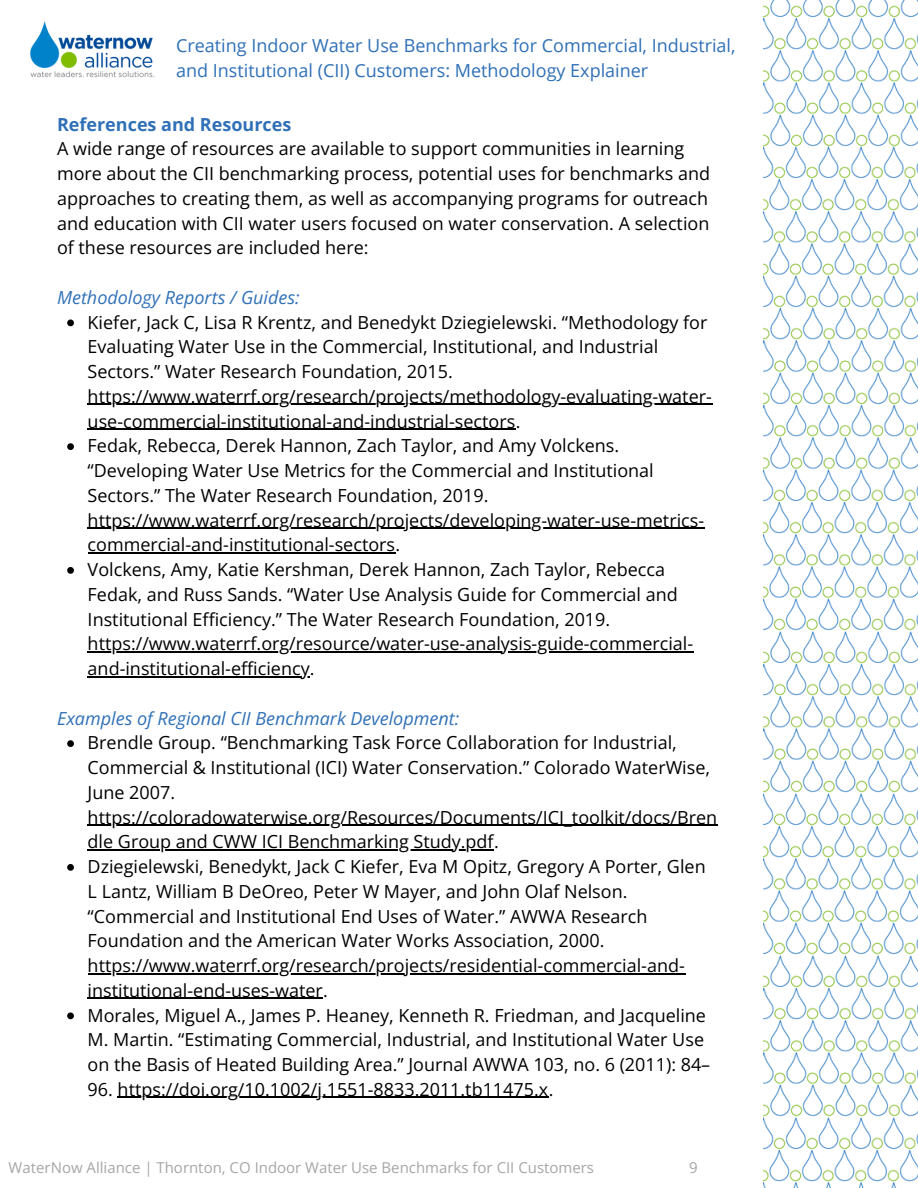
<style>
.page{position:relative;width:918px;height:1188px;background:#fff}
.page>*{position:absolute;margin:0;border:0;box-sizing:border-box;transform-origin:0 0}
.t1{font:18px/24.8px "Open Sans";color:#000}
.t2{font:18px/24.8px "Open Sans";color:#2f70b7}
.t3{font:italic 18px "Open Sans";color:#2f70b7}
.t4{font:15px "Open Sans";color:#a6a6a6}
.s1{font-weight:700;color:#2f70b7}
.s2{font-style:italic;color:#2f70b7}
</style>
<div class="page">
<img style="left:764px;top:0;width:154px;height:146px">
<img style="left:764px;top:146px;width:154px;height:160px">
<img style="left:764px;top:306px;width:154px;height:324px">
<img style="left:764px;top:630px;width:154px;height:324px">
<img style="left:764px;top:954px;width:154px;height:234px">
<img style="left:30px;top:21px;width:125px;height:57px">
<svg style="left:67px;top:320px;width:7px;height:6px"></svg>
<hr style="left:88px;top:404px;width:625px;height:1px;background:#000">
<hr style="left:88px;top:429px;width:428px;height:1px;background:#000">
<svg style="left:67px;top:443px;width:7px;height:7px"></svg>
<hr style="left:88px;top:528px;width:617px;height:1px;background:#000">
<hr style="left:88px;top:552px;width:307px;height:2px;background:#000">
<svg style="left:67px;top:567px;width:7px;height:7px"></svg>
<hr style="left:88px;top:651px;width:606px;height:1px;background:#000">
<hr style="left:88px;top:676px;width:222px;height:1px;background:#000">
<svg style="left:67px;top:740px;width:7px;height:7px"></svg>
<hr style="left:88px;top:825px;width:630px;height:1px;background:#000">
<hr style="left:88px;top:849px;width:406px;height:1px;background:#000">
<svg style="left:67px;top:864px;width:7px;height:7px"></svg>
<hr style="left:88px;top:973px;width:598px;height:1px;background:#000">
<hr style="left:88px;top:998px;width:235px;height:1px;background:#000">
<svg style="left:67px;top:1012px;width:7px;height:7px"></svg>
<hr style="left:118px;top:1097px;width:431px;height:1px;background:#000">
<p class="t2" style="left:176px;top:32px;width:561px">Creating Indoor Water Use Benchmarks for Commercial, Industrial, and Institutional (CII) Customers: Methodology Explainer</p>
<h1 class="t1" style="left:57px;top:111px;width:655px"><span class="s1">References and Resources<br></span>A wide range of resources are available to support communities in learning more about the CII benchmarking process, potential uses for benchmarks and approaches to creating them, as well as accompanying programs for outreach and education with CII water users focused on water conservation. A selection of these resources are included here:</h1>
<h1 class="t3" style="left:57px;top:285px;width:244px">Methodology Reports / Guides:</h1>
<h1 class="t1" style="left:88px;top:309px;width:621px">Kiefer, Jack C, Lisa R Krentz, and Benedykt Dziegielewski. “Methodology for<br>Evaluating Water Use in the Commercial, Institutional, and Industrial<br>Sectors.” Water Research Foundation, 2015.</h1>
<p class="t1" style="left:88px;top:383px;width:626px">https://www.waterrf.org/research/projects/methodology-evaluating-water&shy;use-commercial-institutional-and-industrial-sectors.<br>Fedak, Rebecca, Derek Hannon, Zach Taylor, and Amy Volckens. “Developing Water Use Metrics for the Commercial and Institutional Sectors.” The Water Research Foundation, 2019.</p>
<p class="t1" style="left:88px;top:507px;width:618px">https://www.waterrf.org/research/projects/developing-water-use-metrics&shy;commercial-and-institutional-sectors.<br>Volckens, Amy, Katie Kershman, Derek Hannon, Zach Taylor, Rebecca Fedak, and Russ Sands. “Water Use Analysis Guide for Commercial and Institutional Efficiency.” The Water Research Foundation, 2019.</p>
<p class="t1" style="left:88px;top:631px;width:607px">https://www.waterrf.org/resource/water-use-analysis-guide-commercial-</p>
<h1 class="t1" style="left:88px;top:656px;width:229px">and-institutional-efficiency.</h1>
<h1 class="t1" style="left:88px;top:705px;width:624px;text-indent:-31px"><span class="s2">Examples of Regional CII Benchmark Development:<br></span>Brendle Group. “Benchmarking Task Force Collaboration for Industrial, Commercial &amp; Institutional (ICI) Water Conservation.” Colorado WaterWise, June 2007.</h1>
<p class="t1" style="left:88px;top:804px;width:631px">https://coloradowaterwise.org/Resources/Documents/ICI_toolkit/docs/Bren</p>
<p class="t1" style="left:88px;top:829px;width:620px">dle Group and CWW ICI Benchmarking Study.pdf.<br>Dziegielewski, Benedykt, Jack C Kiefer, Eva M Opitz, Gregory A Porter, Glen L Lantz, William B DeOreo, Peter W Mayer, and John Olaf Nelson. “Commercial and Institutional End Uses of Water.” AWWA Research Foundation and the American Water Works Association, 2000.</p>
<p class="t1" style="left:88px;top:953px;width:624px">https://www.waterrf.org/research/projects/residential-commercial-and&shy;institutional-end-uses-water.<br>Morales, Miguel A., James P. Heaney, Kenneth R. Friedman, and Jacqueline M. Martin. “Estimating Commercial, Industrial, and Institutional Water Use on the Basis of Heated Building Area.” Journal AWWA 103, no. 6 (2011): 84–</p>
<p class="t1" style="left:88px;top:1076px;width:467px">96. https://doi.org/10.1002/j.1551-8833.2011.tb11475.x.</p>
<p class="t4" style="left:9px;top:1157px;width:587px">WaterNow Alliance | Thornton, CO Indoor Water Use Benchmarks for CII Customers</p>
<p class="t4" style="left:689px;top:1157px;width:10px">9</p>
</div>
